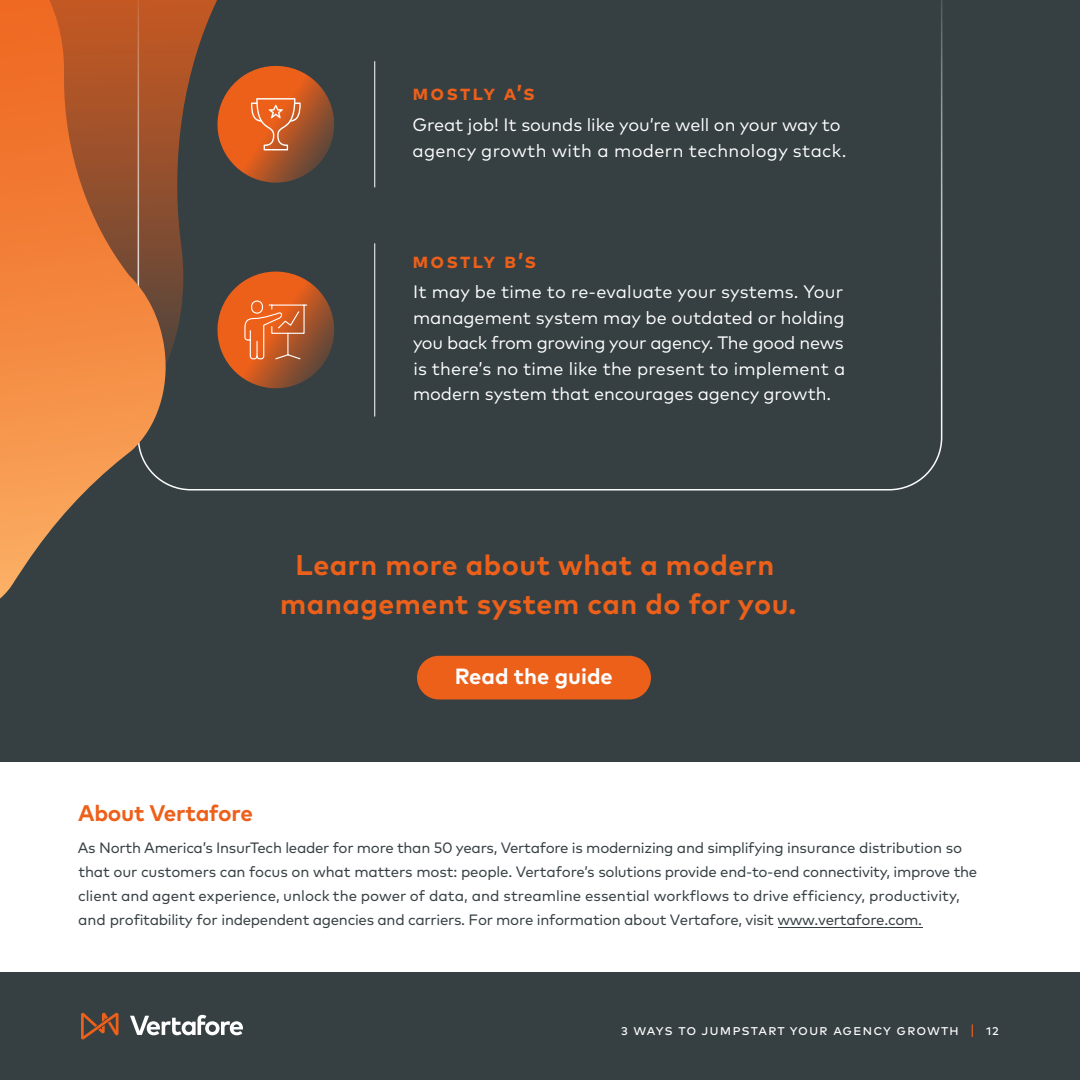
<style>
.page{position:relative;width:1080px;height:1080px;background:#364043}
.page>*{position:absolute;margin:0;border:0;box-sizing:border-box;transform-origin:0 0}
.t1{font:700 28.5px/39px "Mark Pro";letter-spacing:.02em;color:#ed601a;text-align:center}
.t2{font:700 22.5px "Mark Pro";letter-spacing:-.01em;color:#ed601a}
.t3{font:700 22.05px "Mark Pro";color:#fff}
.t4{font:700 21px "Mark Pro";letter-spacing:.1em;color:#ed601a}
.t5{font:18px/25.5px "Mark Pro";color:#fff}
.t6{font:15px/24px "Mark Pro";letter-spacing:-.02em;color:#364043}
.t7{font:15px "Mark Pro";letter-spacing:.06em;color:#fff}
.s1{color:#ed601a}
</style>
<div class="page">
<div style="left:0;top:763px;width:1080px;height:209px;background:#fff"></div>
<svg style="left:170px;top:0;width:772px;height:491px"></svg>
<svg style="left:0;top:0;width:170px;height:599px"></svg>
<div style="left:417px;top:656px;width:234px;height:43px;background:#ed601a;border-radius:22px"></div>
<hr style="left:778px;top:927px;width:145px;height:1px;background:#364043">
<svg style="left:215px;top:64px;width:121px;height:121px"></svg>
<svg style="left:215px;top:269px;width:121px;height:121px"></svg>
<hr style="left:375px;top:61px;width:1px;height:126px;background:#fff">
<hr style="left:375px;top:243px;width:1px;height:174px;background:#fff">
<svg style="left:81px;top:1013px;width:37px;height:27px"></svg>
<svg style="left:130px;top:1015px;width:113px;height:20px"></svg>
<h3 class="t4" style="left:412px;top:77px;width:124px">mostly a’s</h3>
<p class="t5" style="left:412px;top:111px;width:436px">Great job! It sounds like you’re well on your way to agency growth with a modern technology stack.</p>
<h3 class="t4" style="left:412px;top:245px;width:125px">mostly b’s</h3>
<p class="t5" style="left:413px;top:278px;width:434px">It may be time to re-evaluate your systems. Your management system may be outdated or holding you back from growing your agency. The good news is there’s no time like the present to implement a modern system that encourages agency growth.</p>
<h1 class="t1" style="left:280px;top:543px;width:518px">Learn more about what a modern management system can do for you.</h1>
<h3 class="t3" style="left:455px;top:659px;width:160px">Read the guide</h3>
<h2 class="t2" style="left:78px;top:795px;width:176px">About Vertafore</h2>
<p class="t6" style="left:78px;top:835px;width:901px">As North America’s InsurTech leader for more than 50 years, Vertafore is modernizing and simplifying insurance distribution so that our customers can focus on what matters most: people. Vertafore’s solutions provide end-to-end connectivity, improve the client and agent experience, unlock the power of data, and streamline essential workflows to drive efficiency, productivity, and profitability for independent agencies and carriers. For more information about Vertafore, visit www.vertafore.com.</p>
<p class="t7" style="left:621px;top:1018px;width:379px">3 ways to jumpstart your agency growth <span class="s1">|</span> 12</p>
</div>
